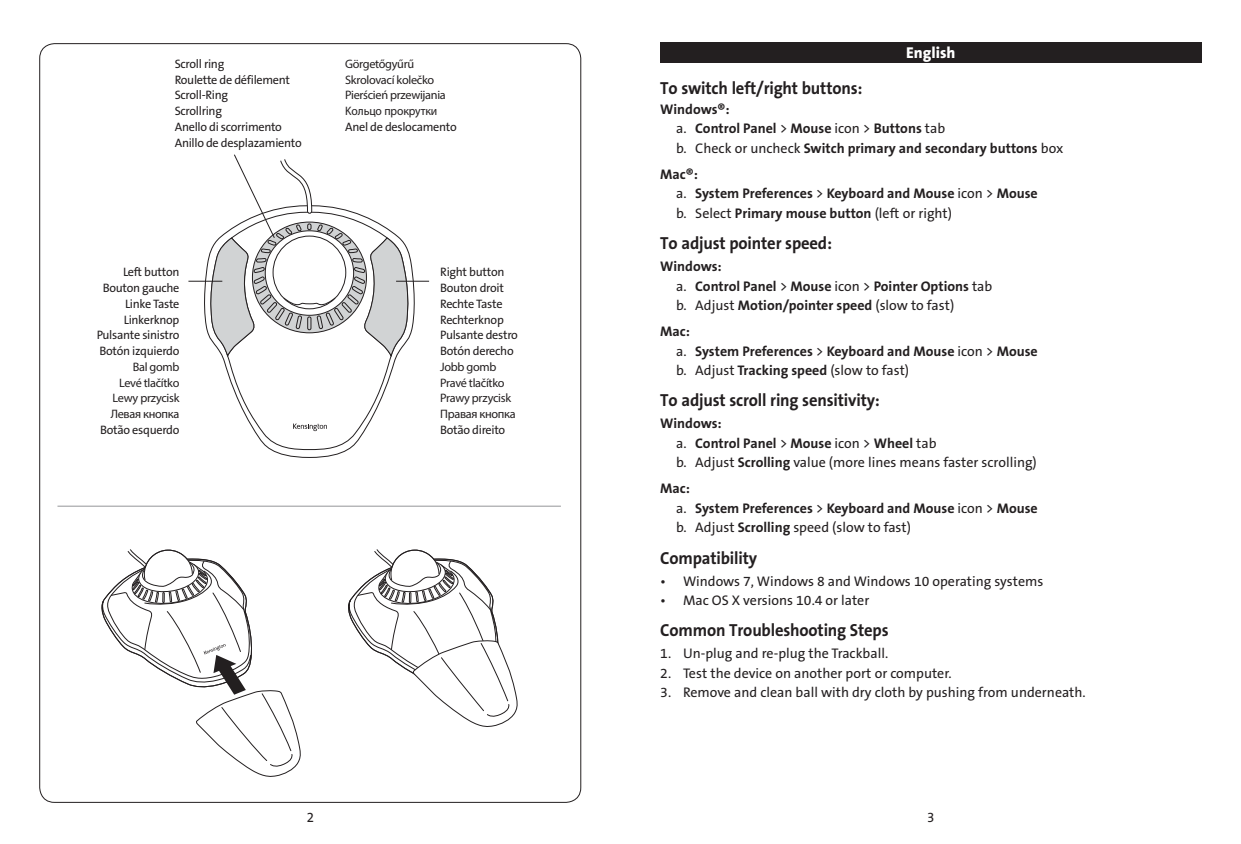
<style>
.page{position:relative;width:1241px;height:844px;background:#fff}
.page>*{position:absolute;margin:0;border:0;box-sizing:border-box;transform-origin:0 0}
.t1{font:17.5px "The Sans KENSINGTON7 Bd";letter-spacing:-.01em;color:#231f20;scale:.95 1}
.t2{font:15.75px "The Sans KENSINGTON8 XB";color:#fff}
.t3{font:14px "The Sans KENSINGTON5 Rg";color:#231f20}
.t4{font:14px/19.6px "The Sans KENSINGTON7 Bd";color:#231f20}
.t5{font:14px "The Sans KENSINGTON5 Rg";color:#231f20;scale:.95 1}
.t6{font:12.25px/15.8px "The Sans KENSINGTON5 Rg";letter-spacing:-.025em;color:#231f20}
.t7{font:12.25px/15.8px "Myriad Pro";letter-spacing:-.025em;color:#231f20}
.s1{font-family:"The Sans KENSINGTON5 Rg"}
.s2{font-family:"The Sans KENSINGTON7 Bd"}
</style>
<div class="page">
<div style="left:660px;top:42px;width:541px;height:21px;background:#231f20"></div>
<svg style="left:204px;top:256px;width:210px;height:202px"></svg>
<svg style="left:209px;top:252px;width:201px;height:198px"></svg>
<svg style="left:293px;top:423px;width:34px;height:8px"></svg>
<hr style="left:188px;top:281px;width:34px;height:1px;background:#231f20">
<hr style="left:396px;top:281px;width:33px;height:1px;background:#231f20">
<svg style="left:208px;top:154px;width:201px;height:203px"></svg>
<svg style="left:247px;top:718px;width:54px;height:58px"></svg>
<svg style="left:101px;top:549px;width:191px;height:219px"></svg>
<svg style="left:348px;top:549px;width:169px;height:178px"></svg>
<hr style="left:57px;top:505px;width:504px;height:1px;background:#949698">
<p class="t6" style="left:175px;top:56px;width:128px">Scroll ring<br>Roulette de défilement<br>Scroll-Ring<br>Scrollring<br>Anello di scorrimento<br>Anillo de desplazamiento</p>
<p class="t7" style="left:345px;top:56px;width:102px">Görgetőgyűrű<br>Skrolovací kolečko<br>Pierścień przewijania<br>Kольцо прокрутки</p>
<p class="t6" style="left:345px;top:119px;width:113px">Anel de deslocamento</p>
<p class="t6" style="left:97px;top:264px;width:84px;text-align:right">Left button<br>Bouton gauche<br>Linke Taste<br>Linkerknop<br>Pulsante sinistro<br>Botón izquierdo</p>
<p class="t7" style="left:111px;top:358px;width:70px;text-align:right">Bal gomb<br>Levé tlačítko<br>Lewy przycisk<br>Левая кнопка</p>
<p class="t6" style="left:100px;top:422px;width:81px">Botão esquerdo</p>
<p class="t6" style="left:440px;top:264px;width:79px">Right button<br>Bouton droit<br>Rechte Taste<br>Rechterknop<br>Pulsante destro<br>Botón derecho</p>
<p class="t7" style="left:440px;top:358px;width:77px">Jobb gomb<br>Pravé tlačítko<br>Prawy przycisk<br>Правая кнопка</p>
<p class="t6" style="left:440px;top:422px;width:67px">Botão direito</p>
<p class="t2" style="left:906px;top:44px;width:51px">English</p>
<p class="t1" style="left:660px;top:79px;width:214px">To switch left/right buttons:</p>
<p class="t4" style="left:676px;top:100px;width:389px;text-indent:-16px">Windows®:<br><span class="s1">a.</span> Control Panel <span class="s1">&gt;</span> Mouse <span class="s1">icon &gt;</span> Buttons <span class="s1">tab<br>b. Check or uncheck</span> Switch primary and secondary buttons <span class="s1">box</span></p>
<p class="t4" style="left:676px;top:165px;width:363px;text-indent:-16px">Mac®:<br><span class="s1">a.</span> System Preferences <span class="s1">&gt;</span> Keyboard and Mouse <span class="s1">icon &gt;</span> Mouse</p>
<p class="t3" style="left:676px;top:206px;width:277px">b. Select <span class="s2">Primary mouse button</span> (left or right)</p>
<p class="t1" style="left:660px;top:234px;width:182px">To adjust pointer speed:</p>
<p class="t4" style="left:676px;top:257px;width:318px;text-indent:-16px">Windows:<br><span class="s1">a.</span> Control Panel <span class="s1">&gt;</span> Mouse <span class="s1">icon &gt;</span> Pointer Options <span class="s1">tab</span></p>
<p class="t3" style="left:676px;top:298px;width:280px">b. Adjust <span class="s2">Motion/pointer speed</span> (slow to fast)</p>
<p class="t4" style="left:676px;top:322px;width:363px;text-indent:-16px">Mac:<br><span class="s1">a.</span> System Preferences <span class="s1">&gt;</span> Keyboard and Mouse <span class="s1">icon &gt;</span> Mouse</p>
<p class="t3" style="left:676px;top:363px;width:234px">b. Adjust <span class="s2">Tracking speed</span> (slow to fast)</p>
<p class="t1" style="left:660px;top:391px;width:232px">To adjust scroll ring sensitivity:</p>
<p class="t4" style="left:676px;top:414px;width:262px;text-indent:-16px">Windows:<br><span class="s1">a.</span> Control Panel <span class="s1">&gt;</span> Mouse <span class="s1">icon &gt;</span> Wheel <span class="s1">tab</span></p>
<p class="t3" style="left:676px;top:455px;width:362px">b. Adjust <span class="s2">Scrolling</span> value (more lines means faster scrolling)</p>
<p class="t4" style="left:676px;top:479px;width:363px;text-indent:-16px">Mac:<br><span class="s1">a.</span> System Preferences <span class="s1">&gt;</span> Keyboard and Mouse <span class="s1">icon &gt;</span> Mouse</p>
<p class="t3" style="left:676px;top:520px;width:236px">b. Adjust <span class="s2">Scrolling</span> speed (slow to fast)</p>
<p class="t1" style="left:660px;top:548px;width:103px">Compatibility</p>
<p class="t3" style="left:660px;top:573px;width:384px">• Windows 7, Windows 8 and Windows 10 operating systems</p>
<p class="t3" style="left:660px;top:592px;width:210px">• Mac OS X versions 10.4 or later</p>
<p class="t1" style="left:660px;top:620px;width:242px">Common Troubleshooting Steps</p>
<p class="t3" style="left:660px;top:646px;width:229px">1. Un-plug and re-plug the Trackball.</p>
<p class="t3" style="left:660px;top:665px;width:293px">2. Test the device on another port or computer.</p>
<p class="t3" style="left:660px;top:685px;width:427px">3. Remove and clean ball with dry cloth by pushing from underneath.</p>
<p class="t5" style="left:306px;top:809px;width:9px">2</p>
<p class="t5" style="left:926px;top:809px;width:9px">3</p>
</div>
